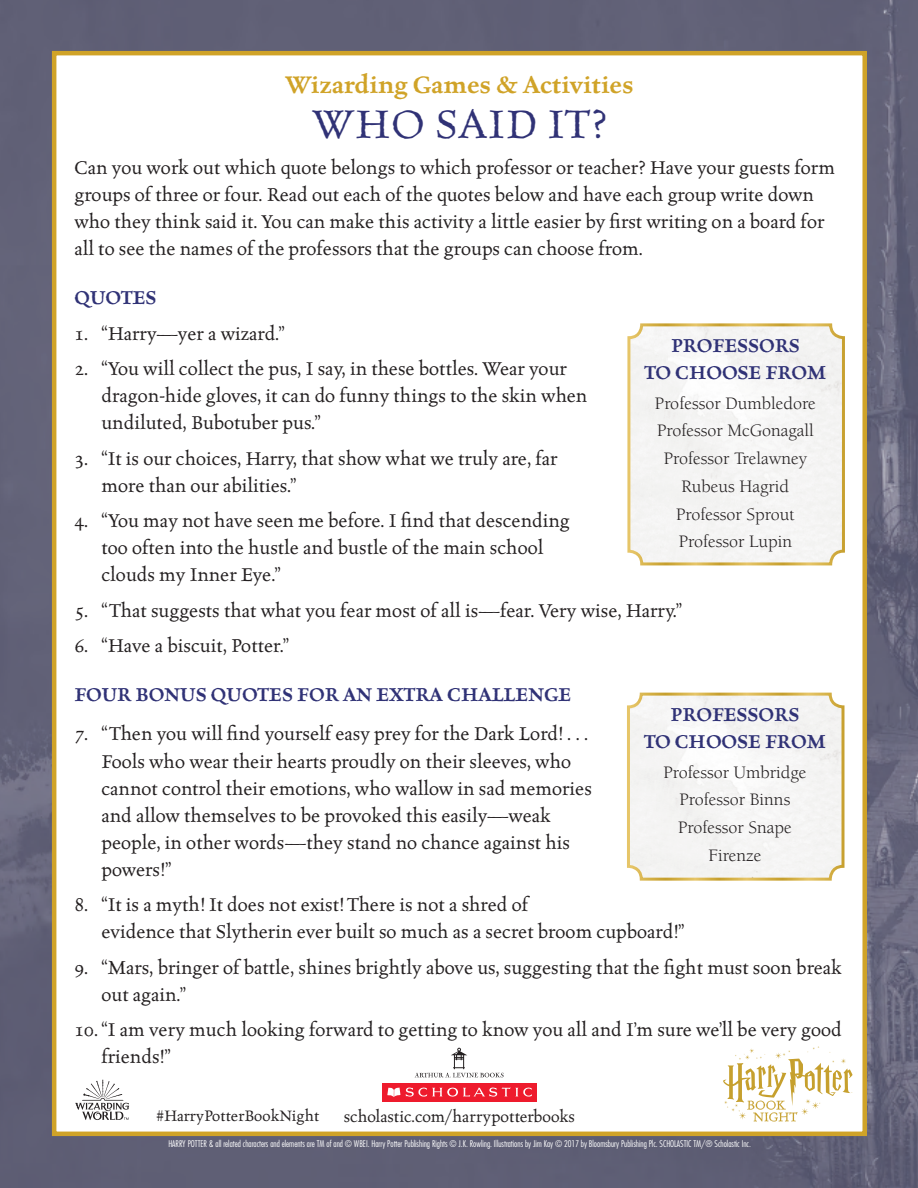
<style>
.page{position:relative;width:918px;height:1188px;background:#fff}
.page>*{position:absolute;margin:0;border:0;box-sizing:border-box;transform-origin:0 0}
.t1{font:45px "Celestia Antiqua MVB";letter-spacing:.02em;color:#303276}
.t2{font:600 27px "Celestia Antiqua Std";color:#d0a328}
.t3{font:21px/27px "Celestia Antiqua Std";color:#231f20}
.t4{font:600 21px/27px "Celestia Antiqua Std";color:#303276;text-align:center}
.t5{font:18px/27.8px "Berkeley";color:#231f20;text-align:center}
.t6{font:18px "Celestia Antiqua Std";color:#231f20}
.t7{font:17.1px "Celestia Antiqua Std";color:#231f20}
.t8{font:300 condensed 9px "Futura";color:#fff}
</style>
<div class="page">
<img style="left:0;top:0;width:917px;height:1187px">
<div style="left:52px;top:51px;width:814px;height:1084px;background:#fff;border:4px solid #d0a328"></div>
<svg style="left:75px;top:1079px;width:54px;height:40px"></svg>
<svg style="left:415px;top:1047px;width:88px;height:30px"></svg>
<div style="left:382px;top:1082px;width:154px;height:19px;background:#ee1b2d"></div>
<svg style="left:387px;top:1087px;width:145px;height:9px"></svg>
<svg style="left:723px;top:1046px;width:129px;height:75px"></svg>
<div style="left:631px;top:327px;width:209px;height:234px;background:#f5f4f4"></div>
<div style="left:627px;top:323px;width:217px;height:242px;border:3px solid #fff;border-radius:13px"></div>
<div style="left:631px;top:696px;width:209px;height:180px;background:#f5f4f4"></div>
<div style="left:627px;top:692px;width:217px;height:188px;border:3px solid #fff;border-radius:13px"></div>
<p class="t2" style="left:285px;top:71px;width:349px">Wizarding Games &amp; Activities</p>
<h1 class="t1" style="left:312px;top:101px;width:296px">WHO SAID IT?</h1>
<p class="t3" style="left:74px;top:155px;width:762px">Can you work out which quote belongs to which professor or teacher? Have your guests form groups of three or four. Read out each of the quotes below and have each group write down who they think said it. You can make this activity a little easier by first writing on a board for all to see the names of the professors that the groups can choose from.</p>
<p class="t4" style="left:74px;top:284px;width:84px">QUOTES</p>
<p class="t3" style="left:74px;top:320px;width:212px">1. “Harry—yer a wizard.”</p>
<p class="t3" style="left:101px;top:356px;width:487px;text-indent:-27px">2. “You will collect the pus, I say, in these bottles. Wear your dragon-hide gloves, it can do funny things to the skin when undiluted, Bubotuber pus.”</p>
<p class="t3" style="left:101px;top:445px;width:457px;text-indent:-27px">3. “It is our choices, Harry, that show what we truly are, far more than our abilities.”</p>
<p class="t3" style="left:101px;top:508px;width:470px;text-indent:-27px">4. “You may not have seen me before. I find that descending too often into the hustle and bustle of the main school clouds my Inner Eye.”</p>
<p class="t3" style="left:74px;top:597px;width:609px">5. “That suggests that what you fear most of all is—fear. Very wise, Harry.”</p>
<p class="t3" style="left:74px;top:633px;width:216px">6. “Have a biscuit, Potter.”</p>
<p class="t4" style="left:74px;top:681px;width:498px">FOUR BONUS QUOTES FOR AN EXTRA CHALLENGE</p>
<p class="t3" style="left:101px;top:721px;width:492px;text-indent:-27px">7. “Then you will find yourself easy prey for the Dark Lord! . . .<br>Fools who wear their hearts proudly on their sleeves, who cannot control their emotions, who wallow in sad memories and allow themselves to be provoked this easily—weak people, in other words—they stand no chance against his powers!”</p>
<p class="t3" style="left:101px;top:891px;width:584px;text-indent:-27px">8. “It is a myth! It does not exist! There is not a shred of<br>evidence that Slytherin ever built so much as a secret broom cupboard!”</p>
<p class="t3" style="left:101px;top:954px;width:742px;text-indent:-27px">9. “Mars, bringer of battle, shines brightly above us, suggesting that the fight must soon break out again.”</p>
<p class="t3" style="left:101px;top:1016px;width:741px;text-indent:-27px">10. “I am very much looking forward to getting to know you all and I’m sure we’ll be very good friends!”</p>
<p class="t4" style="left:644px;top:332px;width:183px">PROFESSORS<br>TO CHOOSE FROM</p>
<p class="t5" style="left:655px;top:389px;width:162px">Professor Dumbledore<br>Professor McGonagall<br>Professor Trelawney<br>Rubeus Hagrid<br>Professor Sprout<br>Professor Lupin</p>
<p class="t4" style="left:644px;top:701px;width:183px">PROFESSORS<br>TO CHOOSE FROM</p>
<p class="t5" style="left:663px;top:758px;width:144px">Professor Umbridge<br>Professor Binns<br>Professor Snape<br>Firenze</p>
<p class="t7" style="left:157px;top:1106px;width:164px">#HarryPotterBookNight</p>
<p class="t6" style="left:344px;top:1106px;width:232px">scholastic.com/harrypotterbooks</p>
<p class="t8" style="left:168px;top:1138px;width:584px">HARRY POTTER &amp; all related characters and elements are TM of and © WBEI. Harry Potter Publishing Rights © J.K. Rowling. Illustrations by Jim Kay © 2017 by Bloomsbury Publishing Plc. SCHOLASTIC TM/® Scholastic Inc.</p>
</div>
